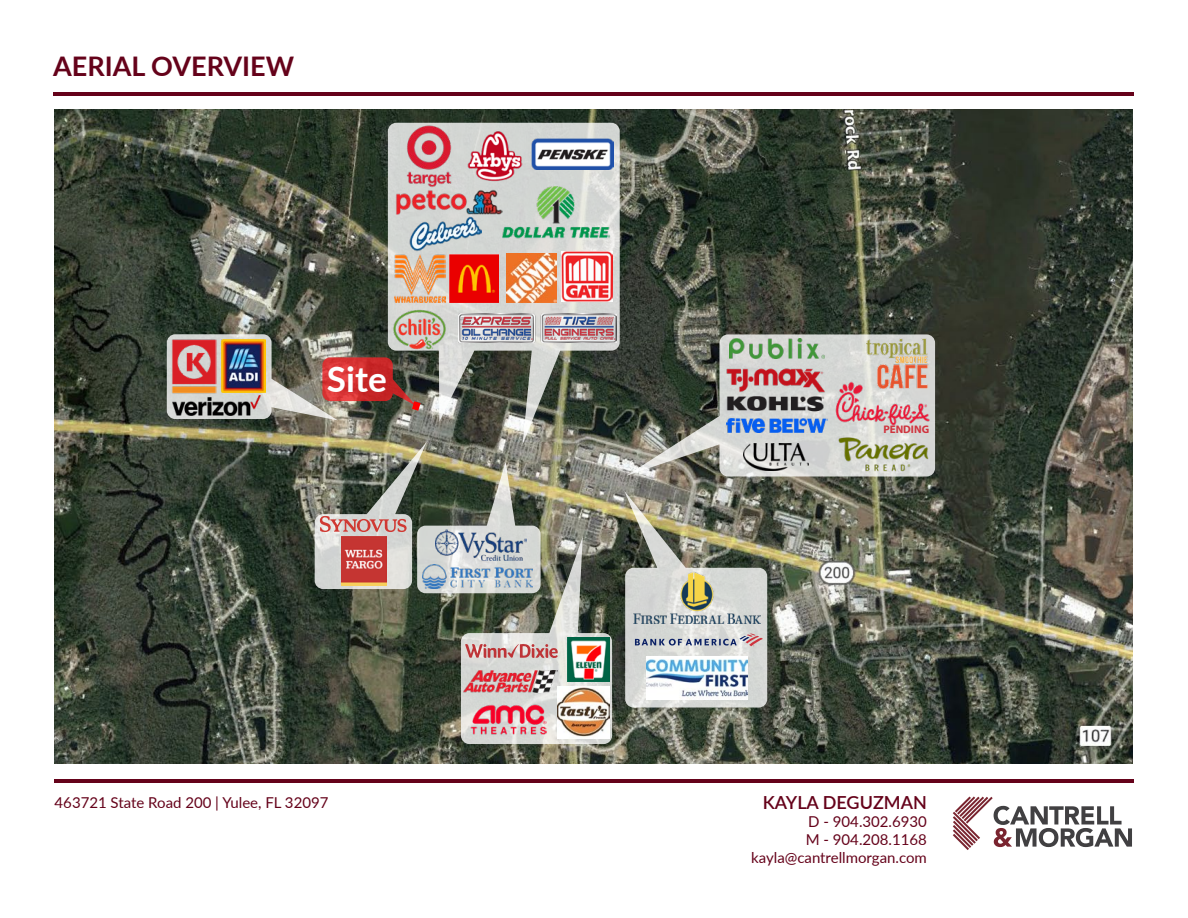
<style>
.page{position:relative;width:1188px;height:918px;background:#fff}
.page>*{position:absolute;margin:0;border:0;box-sizing:border-box;transform-origin:0 0}
.t1{font:700 35.1px "Lato";color:#fff}
.t2{font:700 27px "Lato";color:#65021a}
.t3{font:600 18px "Lato";color:#65021a}
.t4{font:15px/18px "Lato";color:#65021a;text-align:right}
.t5{font:700 10.95px "Myriad Pro";color:#d0343e}
</style>
<div class="page">
<hr style="left:53px;top:92px;width:1081px;height:4px;background:#65021a">
<img style="left:55px;top:109px;width:1077px;height:654px">
<svg style="left:388px;top:123px;width:232px;height:322px"></svg>
<svg style="left:626px;top:334px;width:309px;height:143px"></svg>
<img style="left:507px;top:253px;width:49px;height:50px">
<img style="left:624px;top:491px;width:143px;height:217px">
<img style="left:634px;top:573px;width:127px;height:51px">
<img style="left:315px;top:442px;width:297px;height:302px">
<img style="left:341px;top:536px;width:45px;height:49px">
<img style="left:646px;top:656px;width:102px;height:43px">
<img style="left:398px;top:125px;width:62px;height:62px">
<img style="left:396px;top:190px;width:99px;height:24px">
<img style="left:409px;top:197px;width:73px;height:73px">
<img style="left:386px;top:306px;width:68px;height:47px">
<img style="left:450px;top:254px;width:48px;height:49px">
<img style="left:394px;top:254px;width:51px;height:49px">
<img style="left:495px;top:179px;width:123px;height:68px">
<img style="left:561px;top:252px;width:52px;height:50px">
<img style="left:467px;top:130px;width:55px;height:53px">
<img style="left:531px;top:139px;width:82px;height:31px">
<img style="left:458px;top:314px;width:158px;height:29px">
<img style="left:730px;top:338px;width:95px;height:21px">
<img style="left:744px;top:443px;width:65px;height:27px">
<img style="left:726px;top:367px;width:101px;height:25px">
<img style="left:835px;top:382px;width:97px;height:43px">
<img style="left:725px;top:394px;width:102px;height:19px">
<img style="left:726px;top:418px;width:102px;height:15px">
<img style="left:866px;top:338px;width:62px;height:51px">
<img style="left:836px;top:428px;width:95px;height:53px">
<img style="left:567px;top:637px;width:43px;height:44px">
<img style="left:463px;top:670px;width:95px;height:22px">
<img style="left:471px;top:705px;width:76px;height:29px">
<img style="left:558px;top:687px;width:51px;height:51px">
<hr style="left:54px;top:779px;width:1080px;height:3px;background:#65021a">
<svg style="left:953px;top:796px;width:179px;height:54px"></svg>
<img style="left:167px;top:334px;width:256px;height:86px">
<h2 class="t2" style="left:53px;top:47px;width:242px">AERIAL OVERVIEW</h2>
<h1 class="t1" style="left:327px;top:354px;width:62px">Site</h1>
<p class="t5" style="left:883px;top:422px;width:47px">PENDING</p>
<p class="t4" style="left:55px;top:792px;width:275px">463721 State Road 200 | Yulee, FL 32097</p>
<p class="t3" style="left:763px;top:790px;width:166px">KAYLA DEGUZMAN</p>
<p class="t4" style="left:751px;top:812px;width:177px">D - 904.302.6930<br>M - 904.208.1168 kayla@cantrellmorgan.com</p>
</div>
